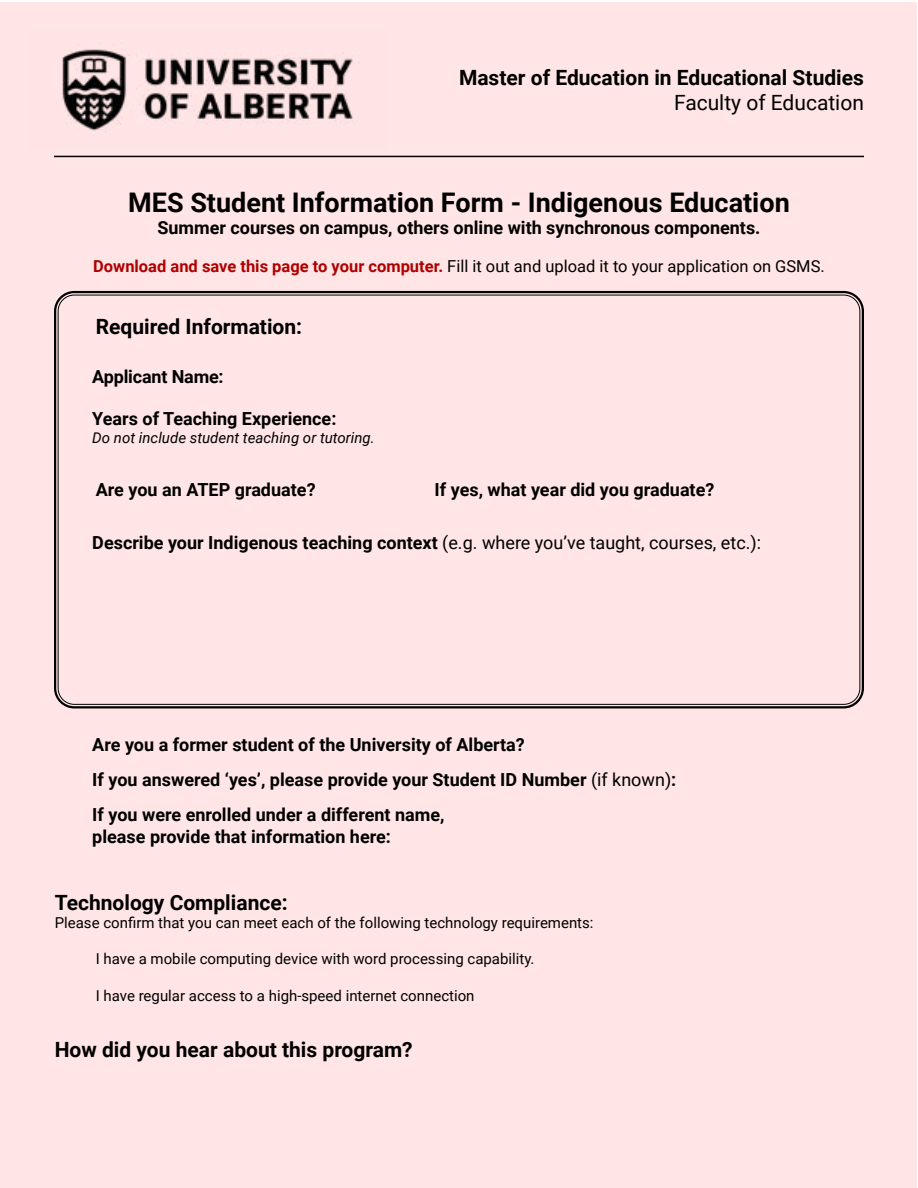
<style>
.page{position:relative;width:918px;height:1188px;background:#fff}
.page>*{position:absolute;margin:0;border:0;box-sizing:border-box;transform-origin:0 0}
.t1{font:700 27px "Roboto";color:#000}
.t2{font:700 21px "Roboto";color:#000}
.t3{font:21px "Roboto";color:#000}
.t4{font:700 18px/35.1px "Roboto";color:#000}
.t5{font:16.5px "Roboto";color:#000}
.t6{font:15px "Roboto";color:#000}
.t7{font:italic 15px "Roboto";color:#000}
.s1{font-weight:700;color:#af0000}
.s2{font-weight:400}
</style>
<div class="page">
<div style="left:1px;top:3px;width:916px;height:1185px;background:#ffe5e5"></div>
<div style="left:54px;top:291px;width:810px;height:417px;border:2px solid #000;border-radius:19px"></div>
<hr style="left:54px;top:156px;width:810px;height:1px;background:#000">
<img style="left:62px;top:49px;width:291px;height:82px">
<p class="t2" style="left:459px;top:63px;width:406px">Master of Education in Educational Studies</p>
<p class="t3" style="left:674px;top:88px;width:191px">Faculty of Education</p>
<h1 class="t1" style="left:128px;top:184px;width:663px">MES Student Information Form - Indigenous Education</h1>
<p class="t4" style="left:157px;top:209px;width:605px">Summer courses on campus, others online with synchronous components.</p>
<p class="t5" style="left:93px;top:255px;width:733px"><span class="s1">Download and save this page to your computer.</span> Fill it out and upload it to your application on GSMS.</p>
<p class="t2" style="left:96px;top:311px;width:208px">Required Information:</p>
<p class="t4" style="left:92px;top:359px;width:133px">Applicant Name:</p>
<p class="t4" style="left:92px;top:400px;width:246px">Years of Teaching Experience:</p>
<p class="t7" style="left:92px;top:427px;width:284px">Do not include student teaching or tutoring.</p>
<p class="t4" style="left:96px;top:471px;width:221px">Are you an ATEP graduate?</p>
<p class="t4" style="left:435px;top:471px;width:281px">If yes, what year did you graduate?</p>
<p class="t4" style="left:92px;top:524px;width:670px">Describe your Indigenous teaching context <span class="s2">(e.g. where you’ve taught, courses, etc.):</span></p>
<p class="t4" style="left:92px;top:726px;width:586px">Are you a former student of the University of Alberta?<br>If you answered ‘yes’, please provide your Student ID Number <span class="s2">(if known)</span>:<br>If you were enrolled under a different name,</p>
<p class="t4" style="left:92px;top:818px;width:300px">please provide that information here:</p>
<p class="t2" style="left:55px;top:888px;width:234px">Technology Compliance:</p>
<p class="t6" style="left:55px;top:912px;width:540px">Please confirm that you can meet each of the following technology requirements:</p>
<p class="t6" style="left:96px;top:948px;width:440px">I have a mobile computing device with word processing capability.</p>
<p class="t6" style="left:96px;top:985px;width:380px">I have regular access to a high-speed internet connection</p>
<p class="t2" style="left:55px;top:1034px;width:360px">How did you hear about this program?</p>
</div>
